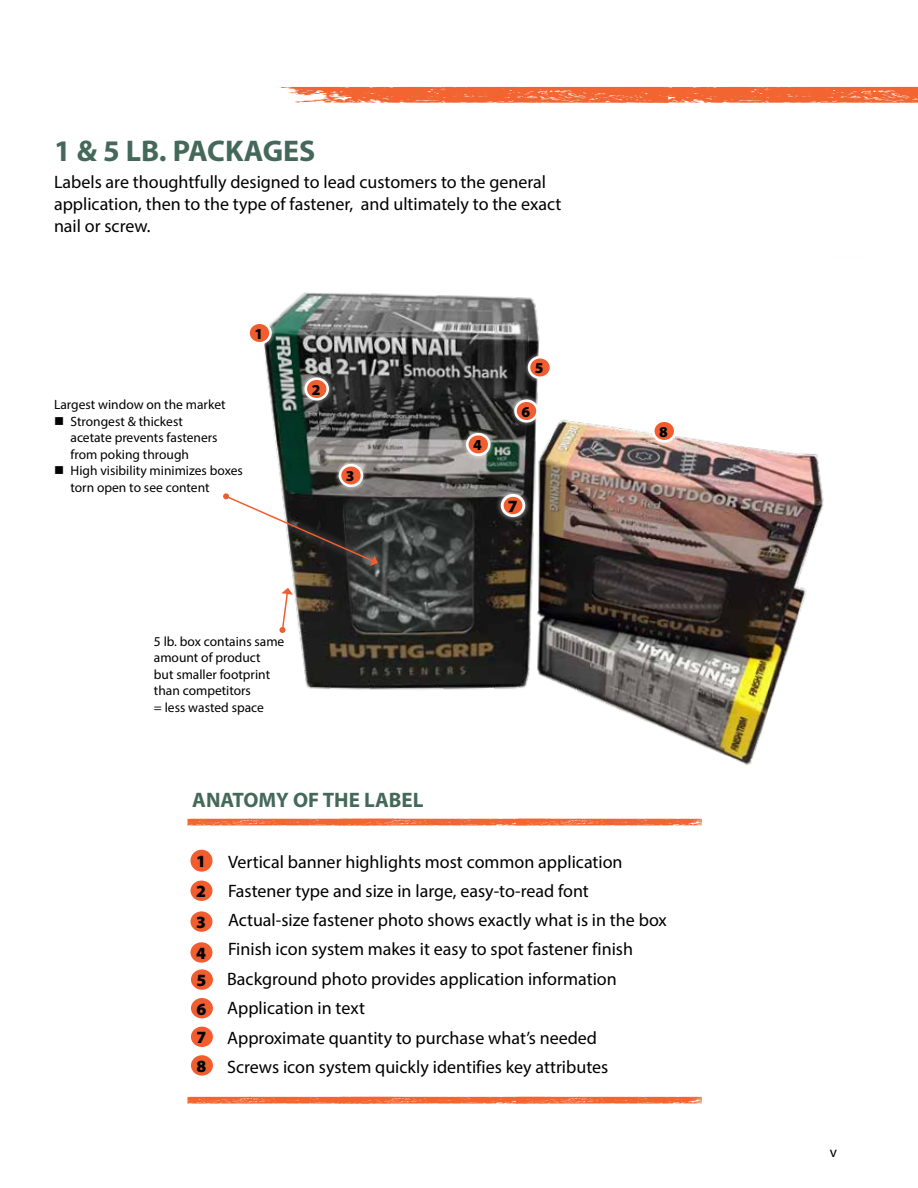
<style>
.page{position:relative;width:918px;height:1188px;background:#fff}
.page>*{position:absolute;margin:0;border:0;box-sizing:border-box;transform-origin:0 0}
.t1{font:700 30px "Myriad Pro";color:#44695b}
.t2{font:700 21px "Myriad Pro";color:#44695b}
.t3{font:18px/29.2px "Myriad Pro";color:#000}
.t4{font:900 17.25px/28px "Myriad Pro";color:#000;text-align:justify}
.t5{font:900 15.15px "Myriad Pro";color:#000}
.t6{font:15px "Myriad Pro";color:#000}
.t7{font:13.5px/16.5px "Myriad Pro";color:#000}
</style>
<div class="page">
<img style="left:265px;top:292px;width:559px;height:473px">
<div style="left:523px;top:351px;width:34px;height:33px;background:#fff;opacity:.75"></div>
<div style="left:529px;top:357px;width:22px;height:21px;background:#f15d2f;border-radius:50%"></div>
<div style="left:528px;top:356px;width:24px;height:23px;border:3px solid #fff;border-radius:50%"></div>
<div style="left:509px;top:395px;width:35px;height:33px;background:#fff;opacity:.75"></div>
<div style="left:516px;top:401px;width:21px;height:20px;background:#f15d2f;border-radius:50%"></div>
<div style="left:514px;top:399px;width:25px;height:24px;border:3px solid #fff;border-radius:50%"></div>
<div style="left:461px;top:428px;width:34px;height:33px;background:#fff;opacity:.75"></div>
<div style="left:467px;top:434px;width:22px;height:21px;background:#f15d2f;border-radius:50%"></div>
<div style="left:466px;top:433px;width:24px;height:23px;border:3px solid #fff;border-radius:50%"></div>
<div style="left:495px;top:488px;width:36px;height:35px;background:#fff;opacity:.75"></div>
<div style="left:502px;top:495px;width:22px;height:21px;background:#f15d2f;border-radius:50%"></div>
<div style="left:501px;top:494px;width:24px;height:23px;border:3px solid #fff;border-radius:50%"></div>
<div style="left:242px;top:317px;width:35px;height:33px;background:#fff;opacity:.75"></div>
<div style="left:249px;top:323px;width:21px;height:20px;background:#f15d2f;border-radius:50%"></div>
<div style="left:247px;top:321px;width:25px;height:24px;border:3px solid #fff;border-radius:50%"></div>
<svg style="left:223px;top:444px;width:167px;height:203px"></svg>
<div style="left:647px;top:415px;width:34px;height:33px;background:#fff;opacity:.75"></div>
<div style="left:653px;top:421px;width:22px;height:20px;background:#f15d2f;border-radius:50%"></div>
<div style="left:652px;top:419px;width:24px;height:24px;border:3px solid #fff;border-radius:50%"></div>
<div style="left:299px;top:373px;width:35px;height:33px;background:#fff;opacity:.75"></div>
<div style="left:306px;top:379px;width:22px;height:20px;background:#f15d2f;border-radius:50%"></div>
<div style="left:305px;top:377px;width:24px;height:24px;border:3px solid #fff;border-radius:50%"></div>
<svg style="left:281px;top:87px;width:637px;height:16px;background:#f37749"></svg>
<div style="left:189px;top:941px;width:25px;height:23px;background:#f15d2f;border-radius:50%"></div>
<div style="left:188px;top:939px;width:27px;height:27px;border:3px solid #fff;border-radius:50%"></div>
<div style="left:182px;top:961px;width:40px;height:38px;background:#fff"></div>
<div style="left:190px;top:968px;width:24px;height:23px;background:#f15d2f;border-radius:50%"></div>
<div style="left:188px;top:967px;width:28px;height:26px;border:3px solid #fff;border-radius:50%"></div>
<div style="left:182px;top:989px;width:40px;height:38px;background:#fff"></div>
<div style="left:190px;top:997px;width:24px;height:23px;background:#f15d2f;border-radius:50%"></div>
<div style="left:188px;top:995px;width:28px;height:26px;border:3px solid #fff;border-radius:50%"></div>
<div style="left:182px;top:1018px;width:40px;height:38px;background:#fff"></div>
<div style="left:190px;top:1025px;width:24px;height:23px;background:#f15d2f;border-radius:50%"></div>
<div style="left:188px;top:1024px;width:28px;height:26px;border:3px solid #fff;border-radius:50%"></div>
<div style="left:189px;top:848px;width:25px;height:25px;background:#f15d2f;border-radius:50%"></div>
<div style="left:188px;top:847px;width:27px;height:28px;border:3px solid #fff;border-radius:50%"></div>
<div style="left:182px;top:903px;width:39px;height:38px;background:#fff"></div>
<div style="left:189px;top:910px;width:25px;height:23px;background:#f15d2f;border-radius:50%"></div>
<div style="left:188px;top:909px;width:27px;height:26px;border:3px solid #fff;border-radius:50%"></div>
<div style="left:182px;top:872px;width:39px;height:38px;background:#fff"></div>
<div style="left:189px;top:879px;width:25px;height:23px;background:#f15d2f;border-radius:50%"></div>
<div style="left:188px;top:878px;width:27px;height:26px;border:3px solid #fff;border-radius:50%"></div>
<svg style="left:187px;top:1097px;width:505px;height:7px;background:#f37547"></svg>
<div style="left:182px;top:1047px;width:40px;height:38px;background:#fff"></div>
<div style="left:190px;top:1054px;width:24px;height:23px;background:#f15d2f;border-radius:50%"></div>
<div style="left:188px;top:1052px;width:28px;height:27px;border:3px solid #fff;border-radius:50%"></div>
<svg style="left:187px;top:819px;width:505px;height:7px;background:#f3774a"></svg>
<h1 class="t1" style="left:54px;top:134px;width:263px">1 &amp; 5 LB. PACKAGES</h1>
<p class="t3" style="left:54px;top:171px;width:509px;line-height:22px">Labels are thoughtfully designed to lead customers to the general application, then to the type of fastener, and ultimately to the exact nail or screw.</p>
<p class="t5" style="left:254px;top:325px;width:10px">1</p>
<p class="t7" style="left:54px;top:396px;width:173px">Largest window on the market</p>
<p class="t7" style="left:70px;top:413px;width:149px;text-indent:-16px">■ Strongest &amp; thickest acetate prevents fasteners from poking through</p>
<p class="t7" style="left:70px;top:462px;width:174px;text-indent:-16px">■ High visibility minimizes boxes torn open to see content</p>
<p class="t5" style="left:312px;top:381px;width:10px">2</p>
<p class="t5" style="left:346px;top:467px;width:10px">3</p>
<p class="t7" style="left:154px;top:633px;width:132px">5 lb. box contains same amount of product<br>but smaller footprint than competitors<br>= less wasted space</p>
<p class="t2" style="left:192px;top:789px;width:233px">ANATOMY OF THE LABEL</p>
<p class="t5" style="left:473px;top:436px;width:10px">4</p>
<p class="t5" style="left:535px;top:359px;width:10px">5</p>
<p class="t5" style="left:521px;top:403px;width:10px">6</p>
<p class="t4" style="left:508px;top:492px;width:11px">7</p>
<p class="t5" style="left:659px;top:423px;width:10px">8</p>
<p class="t3" style="left:194px;top:847px;width:431px;text-align:center">■ Vertical banner highlights most common application<br>Fastener type and size in large, easy-to-read font</p>
<p class="t3" style="left:194px;top:905px;width:475px;text-align:center">■ Actual-size fastener photo shows exactly what is in the box<br>Finish icon system makes it easy to spot fastener finish</p>
<p class="t4" style="left:196px;top:847px;width:11px">1</p>
<p class="t4" style="left:196px;top:878px;width:11px">2</p>
<p class="t4" style="left:196px;top:908px;width:11px">3</p>
<p class="t4" style="left:196px;top:939px;width:12px">4<br>5<br>6<br>7</p>
<p class="t3" style="left:227px;top:964px;width:391px">Background photo provides application information</p>
<p class="t3" style="left:193px;top:993px;width:174px">■ Application in text</p>
<p class="t3" style="left:227px;top:1023px;width:383px;text-indent:-35px">■ Approximate quantity to purchase what’s needed<br>Screws icon system quickly identifies key attributes</p>
<p class="t4" style="left:197px;top:1052px;width:11px">8</p>
<p class="t6" style="left:830px;top:1143px;width:9px">v</p>
</div>
